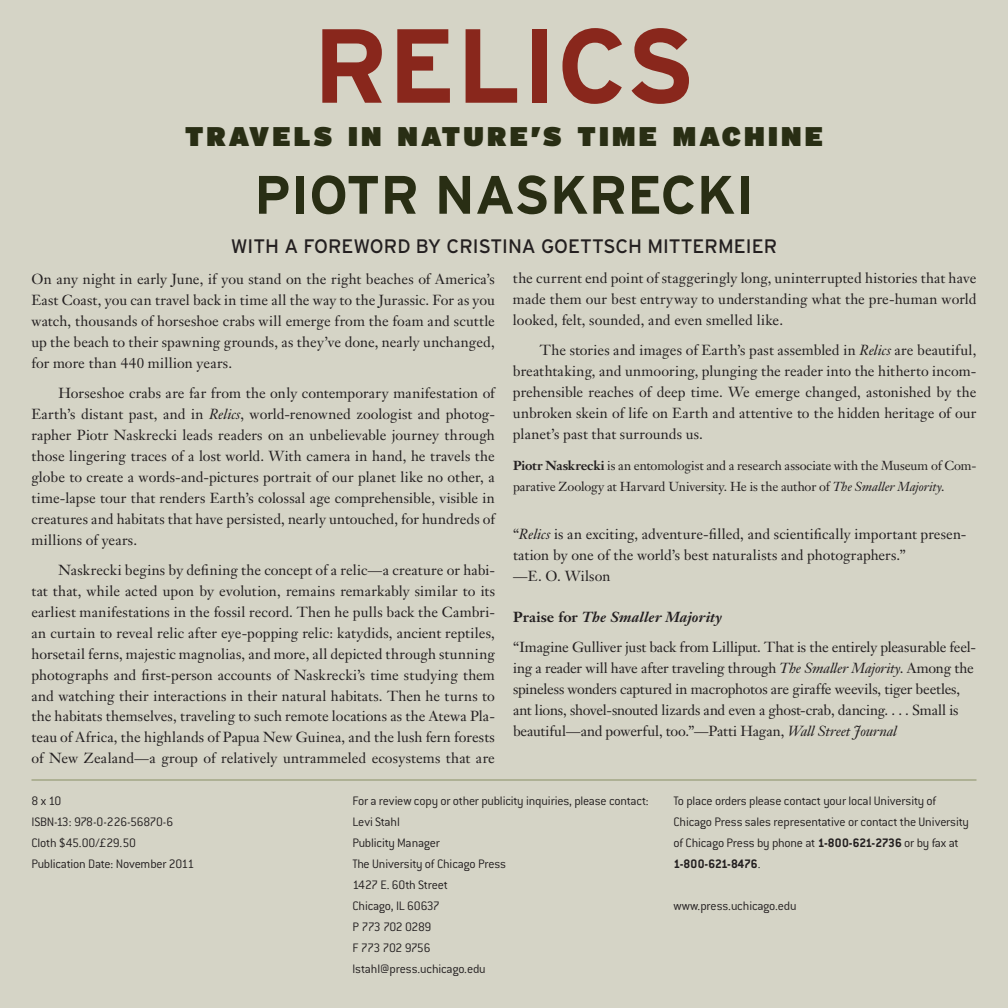
<style>
.page{position:relative;width:1008px;height:1008px;background:#d5d4c6}
.page>*{position:absolute;margin:0;border:0;box-sizing:border-box;transform-origin:0 0}
.t1{font:700 105px "Interstate";color:#89271c}
.t2{font:700 54px "Interstate";color:#292e14}
.t3{font:900 27px "Interstate";letter-spacing:.12em;color:#292e14}
.t4{font:19.5px "Interstate";color:#231f20}
.t5{font:14.4px/21px "Janson Text";color:#231f20;text-align:justify}
.t6{font:300 13.5px/21px "Conduit ITC";letter-spacing:-.015em;color:#231f20}
.t7{font:12.9px/21px "Janson Text";letter-spacing:-.01em;color:#231f20}
.s1{font-style:italic}
.s2{font-weight:700}
.s3{font-weight:700;font-style:italic}
</style>
<div class="page">
<hr style="left:32px;top:779px;width:944px;height:2px;background:#a2a685">
<h1 class="t1" style="left:313px;top:7px;width:384px">RELICS</h1>
<h3 class="t3" style="left:185px;top:120px;width:639px">TRAVELS IN NATURE’S TIME MACHINE</h3>
<h2 class="t2" style="left:254px;top:165px;width:501px">PIOTR NASKRECKI</h2>
<h3 class="t4" style="left:231px;top:235px;width:548px">WITH A FOREWORD BY CRISTINA GOETTSCH MITTERM EIER</h3>
<p class="t5" style="left:32px;top:268px;width:465px">On any night in early June, if you stand on the right beaches of America’s East Coast, you can travel back in time all the way to the Jurassic. For as you watch, thousands of horseshoe crabs will emerge from the foam and scuttle up the beach to their spawning grounds, as they’ve done, nearly unchanged, for more than 440 million years.</p>
<p class="t5" style="left:31px;top:382px;width:465px;text-indent:27px">Horseshoe crabs are far from the only contemporary manifestation of Earth’s distant past, and in <span class="s1">Relics</span>, world-renowned zoologist and photog&shy;rapher Piotr Naskrecki leads readers on an unbelievable journey through those lingering traces of a lost world. With camera in hand, he travels the globe to create a words-and-pictures portrait of our planet like no other, a time-lapse tour that renders Earth’s colossal age comprehensible, visible in creatures and habitats that have persisted, nearly untouched, for hundreds of millions of years.</p>
<p class="t5" style="left:32px;top:559px;width:465px;text-indent:27px">Naskrecki begins by defining the concept of a relic—a creature or habi&shy;tat that, while acted upon by evolution, remains remarkably similar to its earliest manifestations in the fossil record. Then he pulls back the Cambri&shy;an curtain to reveal relic after eye-popping relic: katydids, ancient reptiles, horsetail ferns, majestic magnolias, and more, all depicted through stunning photographs and first-person accounts of Naskrecki’s time studying them and watching their interactions in their natural habitats. Then he turns to the habitats themselves, traveling to such remote locations as the Atewa Pla&shy;teau of Africa, the highlands of Papua New Guinea, and the lush fern forests of New Zealand—a group of relatively untrammeled ecosystems that are</p>
<p class="t5" style="left:513px;top:268px;width:465px">the current end point of staggeringly long, uninterrupted histories that have made them our best entryway to understanding what the pre-human world looked, felt, sounded, and even smelled like.</p>
<p class="t5" style="left:513px;top:340px;width:465px;text-indent:27px">The stories and images of Earth’s past assembled in <span class="s1">Relics</span> are beautiful, breathtaking, and unmooring, plunging the reader into the hitherto incom&shy;prehensible reaches of deep time. We emerge changed, astonished by the unbroken skein of life on Earth and attentive to the hidden heritage of our planet’s past that surrounds us.</p>
<p class="t7" style="left:513px;top:455px;width:465px"><span class="s2">Piotr Naskrecki</span> is an entomologist and a research associate with the Museum of Com&shy;parative Zoology at Harvard University. He is the author of <span class="s1">The Smaller Majority</span>.</p>
<p class="t5" style="left:513px;top:523px;width:455px;text-align:left">“<span class="s1">Relics</span> is an exciting, adventure-filled, and scientifically important presen&shy;tation by one of the world’s best naturalists and photographers.”<br>—E. O. Wilson</p>
<p class="t5" style="left:513px;top:602px;width:464px;line-height:30px"><span class="s2">Praise for</span> <span class="s3">The Smaller Majority<br></span>“Imagine Gulliver just back from Lilliput. That is the entirely pleasurable feel-</p>
<p class="t5" style="left:513px;top:657px;width:462px;text-align:left">ing a reader will have after traveling through <span class="s1">The Smaller Majority</span>. Among the spineless wonders captured in macrophotos are giraffe weevils, tiger beetles, ant lions, shovel-snouted lizards and even a ghost-crab, dancing. . . . Small is beautiful—and powerful, too.”—Patti Hagan, <span class="s1">Wall Street Journal</span></p>
<p class="t6" style="left:32px;top:790px;width:164px">8 x 10<br>ISBN-13: 978-0-226-56870-6<br>Cloth $45.00/£29.50<br>Publication Date: November 2011</p>
<p class="t6" style="left:353px;top:790px;width:298px">For a review copy or other publicity inquiries, please contact:<br>Levi Stahl<br>Publicity Manager<br>The University of Chicago Press<br>1427 E. 60th Street<br>Chicago, IL 60637<br>P 773 702 0289<br>F 773 702 9756<br>lstahl@press.uchicago.edu</p>
<p class="t6" style="left:674px;top:790px;width:297px">To place orders please contact your local University of Chicago Press sales representative or contact the University of Chicago Press by phone at <span class="s2">1-800-621-2736</span> or by fax at <span class="s2">1-800-621-8476</span>.</p>
<p class="t6" style="left:674px;top:895px;width:125px">www.press.uchicago.edu</p>
</div>
